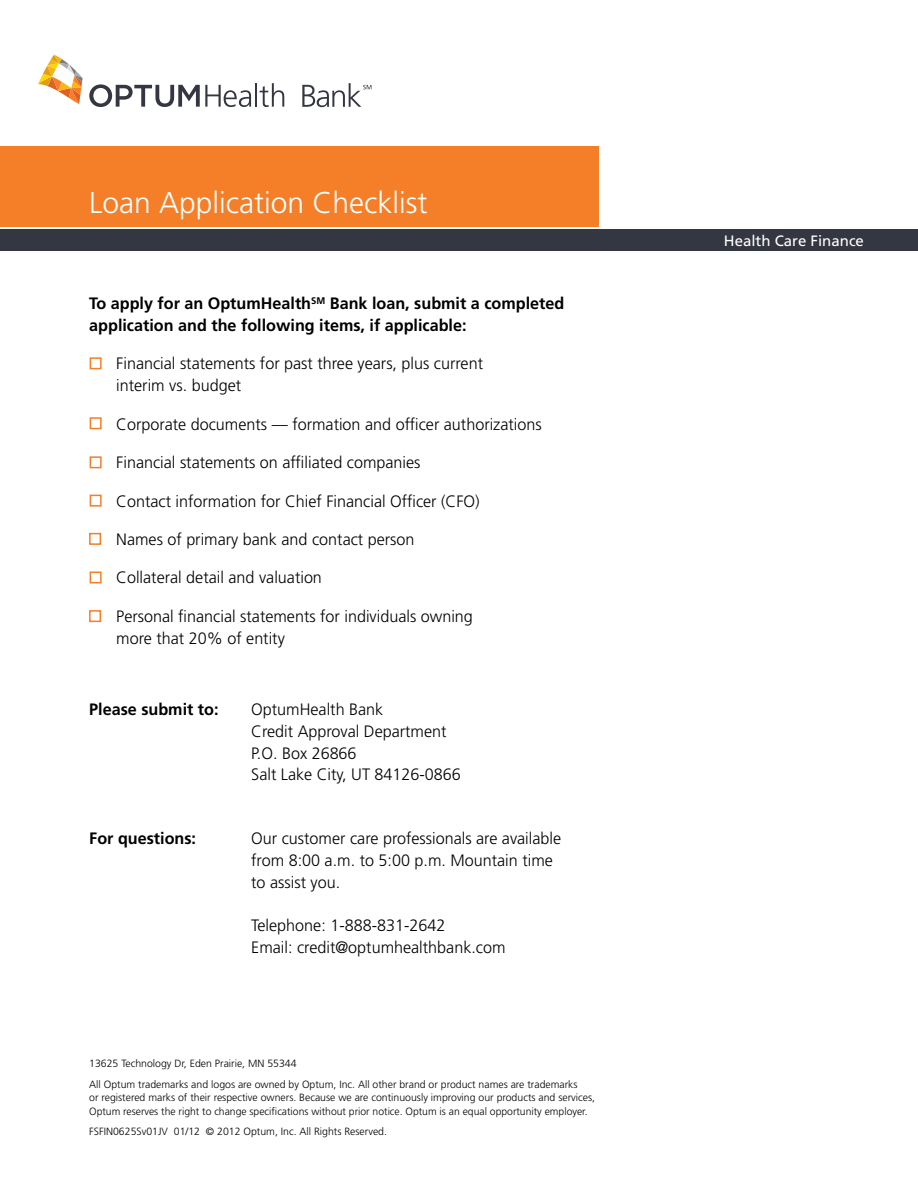
<style>
.page{position:relative;width:918px;height:1188px;background:#fff}
.page>*{position:absolute;margin:0;border:0;box-sizing:border-box;transform-origin:0 0}
.t1{font:300 30px "Frutiger LT Std";color:#fff}
.t2{font:300 16.5px/21.8px "Frutiger LT Std";color:#000}
.t3{font:700 16.5px/21.8px "Frutiger LT Std";color:#000}
.t4{font:15px "Frutiger LT Std";color:#fff}
.t5{font:300 10.5px/20.2px "Frutiger LT Std";color:#000}
</style>
<div class="page">
<div style="left:0;top:146px;width:599px;height:81px;background:#f57e29"></div>
<div style="left:0;top:230px;width:918px;height:21px;background:#343741"></div>
<div style="left:90px;top:357px;width:12px;height:12px;border:2px solid #f57e29"></div>
<div style="left:90px;top:417px;width:12px;height:12px;border:2px solid #f57e29"></div>
<div style="left:90px;top:456px;width:12px;height:12px;border:2px solid #f57e29"></div>
<div style="left:90px;top:495px;width:12px;height:12px;border:2px solid #f57e29"></div>
<div style="left:89px;top:533px;width:12px;height:12px;border:2px solid #f57e29"></div>
<div style="left:90px;top:572px;width:12px;height:12px;border:2px solid #f57e29"></div>
<div style="left:89px;top:610px;width:12px;height:12px;border:2px solid #f57e29"></div>
<svg style="left:38px;top:55px;width:45px;height:49px"></svg>
<svg style="left:89px;top:84px;width:162px;height:23px"></svg>
<hr style="left:255px;top:83px;width:2px;height:24px;background:#343741">
<svg style="left:260px;top:83px;width:24px;height:24px"></svg>
<svg style="left:302px;top:83px;width:69px;height:24px"></svg>
<h1 class="t1" style="left:89px;top:185px;width:340px">Loan Application Checklist</h1>
<p class="t3" style="left:89px;top:293px;width:477px">To apply for an OptumHealth<sup>SM</sup> Bank loan, submit a completed application and the following items, if applicable:</p>
<p class="t2" style="left:116px;top:353px;width:368px">Financial statements for past three years, plus current interim vs. budget</p>
<p class="t2" style="left:116px;top:413px;width:427px">Corporate documents — formation and officer authorizations</p>
<p class="t2" style="left:116px;top:452px;width:306px">Financial statements on affiliated companies</p>
<p class="t2" style="left:116px;top:490px;width:365px">Contact information for Chief Financial Officer (CFO)</p>
<p class="t2" style="left:116px;top:529px;width:300px">Names of primary bank and contact person</p>
<p class="t2" style="left:116px;top:567px;width:207px">Collateral detail and valuation</p>
<p class="t2" style="left:116px;top:606px;width:358px">Personal financial statements for individuals owning more that 20% of entity</p>
<p class="t3" style="left:89px;top:699px;width:131px">Please submit to:</p>
<p class="t2" style="left:251px;top:699px;width:211px">OptumHealth Bank<br>Credit Approval Department<br>P.O. Box 26866<br>Salt Lake City, UT 84126-0866</p>
<p class="t3" style="left:89px;top:828px;width:108px">For questions:</p>
<p class="t2" style="left:251px;top:828px;width:311px">Our customer care professionals are available from 8:00 a.m. to 5:00 p.m. Mountain time to assist you.</p>
<p class="t2" style="left:251px;top:915px;width:256px">Telephone: 1-888-831-2642<br>Email: credit@optumhealthbank.com</p>
<p class="t5" style="left:89px;top:1054px;width:490px">13625 Technology Dr, Eden Prairie, MN 55344<br>All Optum trademarks and logos are owned by Optum, Inc. All other brand or product names are trademarks</p>
<p class="t5" style="left:89px;top:1091px;width:507px;line-height:13.5px">or registered marks of their respective owners. Because we are continuously improving our products and services,<br>Optum reserves the right to change specifications without prior notice. Optum is an equal opportunity employer.</p>
<p class="t5" style="left:89px;top:1121px;width:299px">FSFIN0625Sv01JV 01/12 © 2012 Optum, Inc. All Rights Reserved.</p>
<p class="t4" style="left:724px;top:232px;width:142px">Health Care Finance</p>
</div>
